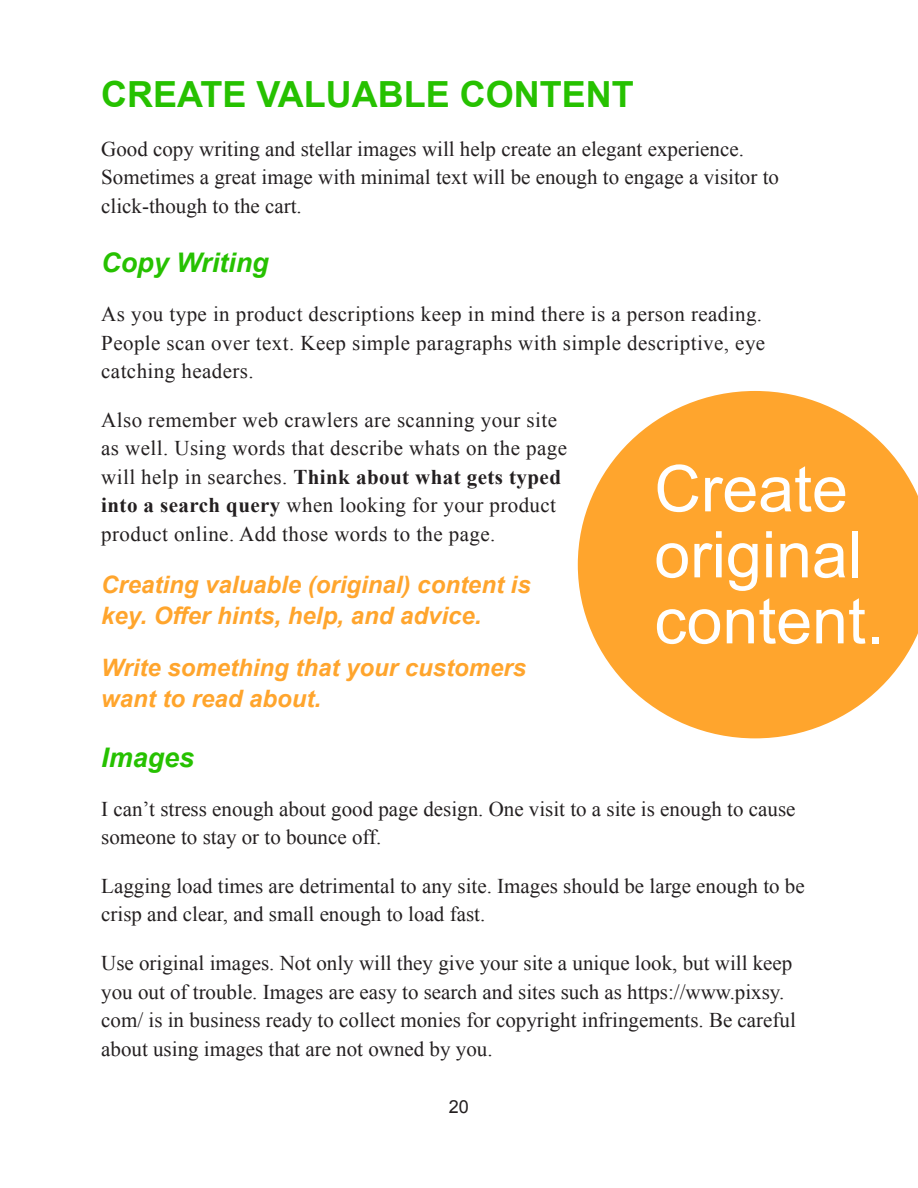
<style>
.page{position:relative;width:918px;height:1188px;background:#fff}
.page>*{position:absolute;margin:0;border:0;box-sizing:border-box;transform-origin:0 0}
.WT_callouts{font:64.5px/66px "Arial";color:#fff}
.t1{font:700 36px "Arial";color:#26c100}
.t2{font:italic 700 27px "Arial";color:#26c100}
.OR_call_out{font:italic 700 24px/31.5px "Arial";color:#ffa52d}
.body{font:21px/28.5px "Times New Roman";color:#231f20}
.body-2{font:21px/28.5px "Times New Roman";letter-spacing:.02em;color:#231f20}
.t3{font:18px "Arial";color:#231f20}
.s1{font-weight:700}
</style>
<div class="page">
<svg style="left:578px;top:391px;width:340px;height:347px;fill:#ffa52d"></svg>
<h3 class="t1" style="left:101px;top:71px;width:534px">CREATE VALUABLE CONTENT</h3>
<p class="body" style="left:101px;top:134px;width:679px">Good copy writing and stellar images will help create an elegant experience.<br>Sometimes a great image with minimal text will be enough to engage a visitor to click-though to the cart.</p>
<h4 class="t2" style="left:101px;top:245px;width:169px">Copy Writing</h4>
<p class="body-2" style="left:101px;top:300px;width:666px">As you type in product descriptions keep in mind there is a person reading.<br>People scan over text. Keep simple paragraphs with simple descriptive, eye catching headers.</p>
<p class="body-2" style="left:101px;top:405px;width:467px">Also remember web crawlers are scanning your site as well. Using words that describe whats on the page will help in searches. <span class="s1">Think about what gets typed into a search query</span> when looking for your product product online. Add those words to the page.</p>
<p class="OR_call_out" style="left:101px;top:569px;width:431px">Creating valuable (original) content is key. Offer hints, help, and advice.</p>
<p class="OR_call_out" style="left:101px;top:653px;width:426px">Write something that your customers want to read about.</p>
<h4 class="t2" style="left:101px;top:740px;width:95px">Images</h4>
<p class="body" style="left:101px;top:794px;width:696px">I can’t stress enough about good page design. One visit to a site is enough to cause someone to stay or to bounce off.</p>
<p class="body" style="left:101px;top:871px;width:705px">Lagging load times are detrimental to any site. Images should be large enough to be crisp and clear, and small enough to load fast.</p>
<p class="body" style="left:101px;top:948px;width:696px">Use original images. Not only will they give your site a unique look, but will keep you out of trouble. Images are easy to search and sites such as https://www.pixsy. com/ is in business ready to collect monies for copyright infringements. Be careful about using images that are not owned by you.</p>
<p class="WT_callouts" style="left:654px;top:456px;width:231px">Create original content.</p>
<p class="t3" style="left:449px;top:1094px;width:22px">20</p>
</div>
